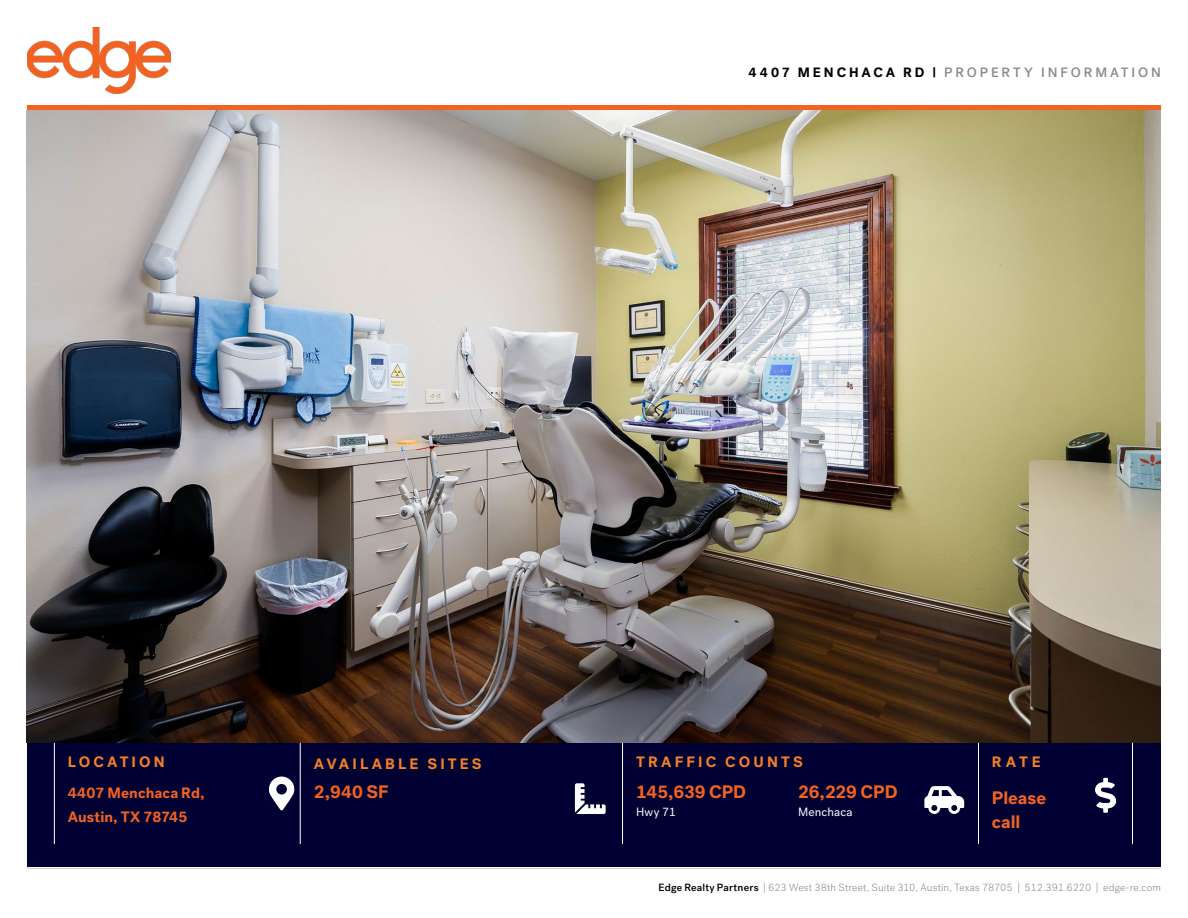
<style>
.page{position:relative;width:1188px;height:918px;background:#fff}
.page>*{position:absolute;margin:0;border:0;box-sizing:border-box;transform-origin:0 0}
.t1{font:700 18px/24px "Post Grotesk";color:#f26322}
.t2{font:700 15px "Post Grotesk";letter-spacing:.21em;color:#f58025}
.t3{font:700 15px/24px "Post Grotesk";letter-spacing:.005em;color:#f26322}
.t4{font:500 13.5px "Post Grotesk";letter-spacing:.21em;color:#878a8f}
.t5{font:12px "Post Grotesk";letter-spacing:.015em;color:#fff}
.t6{font:300 10.5px "Post Grotesk";letter-spacing:.01em;color:#878a8f}
.s1{font-weight:700;color:#000}
.s2{font-weight:500;color:#000}
</style>
<div class="page">
<img style="left:27px;top:27px;width:144px;height:66px">
<hr style="left:27px;top:868px;width:1134px;height:1px;background:#d1d3d4">
<div style="left:27px;top:105px;width:1134px;height:7px;background:#f26322"></div>
<img style="left:27px;top:110px;width:1134px;height:632px">
<div style="left:27px;top:744px;width:1134px;height:123px;background:#003"></div>
<hr style="left:54px;top:743px;width:1px;height:101px;background:#fff">
<hr style="left:300px;top:743px;width:1px;height:101px;background:#fff">
<hr style="left:622px;top:743px;width:1px;height:101px;background:#fff">
<hr style="left:978px;top:743px;width:1px;height:101px;background:#fff">
<hr style="left:1132px;top:743px;width:1px;height:101px;background:#fff">
<svg style="left:269px;top:777px;width:25px;height:33px"></svg>
<svg style="left:575px;top:783px;width:31px;height:31px"></svg>
<svg style="left:924px;top:786px;width:40px;height:28px"></svg>
<svg style="left:1095px;top:778px;width:22px;height:35px"></svg>
<p class="t4" style="left:749px;top:64px;width:414px"><span class="s1">4407 MENCHACA RD |</span> PROPERTY INFORMATION</p>
<h2 class="t2" style="left:68px;top:752px;width:98px">LOCATION</h2>
<h2 class="t3" style="left:68px;top:780px;width:138px">4407 Menchaca Rd,<br>Austin, TX 78745</h2>
<h2 class="t2" style="left:314px;top:754px;width:169px">AVAILABLE SITES</h2>
<h1 class="t1" style="left:314px;top:780px;width:76px">2,940 SF</h1>
<h2 class="t2" style="left:636px;top:752px;width:169px">TRAFFIC COUNTS</h2>
<h1 class="t1" style="left:636px;top:780px;width:112px">145,639 CPD</h1>
<h1 class="t1" style="left:798px;top:780px;width:101px">26,229 CPD</h1>
<p class="t5" style="left:636px;top:805px;width:42px">Hwy 71</p>
<p class="t5" style="left:798px;top:805px;width:56px">Menchaca</p>
<h2 class="t2" style="left:992px;top:752px;width:50px">RATE</h2>
<h1 class="t1" style="left:992px;top:786px;width:56px">Please call</h1>
<p class="t6" style="left:659px;top:881px;width:504px"><span class="s2">Edge Realty Partners</span> | 623 West 38th Street, Suite 310, Austin, Texas 78705 | 512.391.6220 | edge-re.com</p>
</div>
